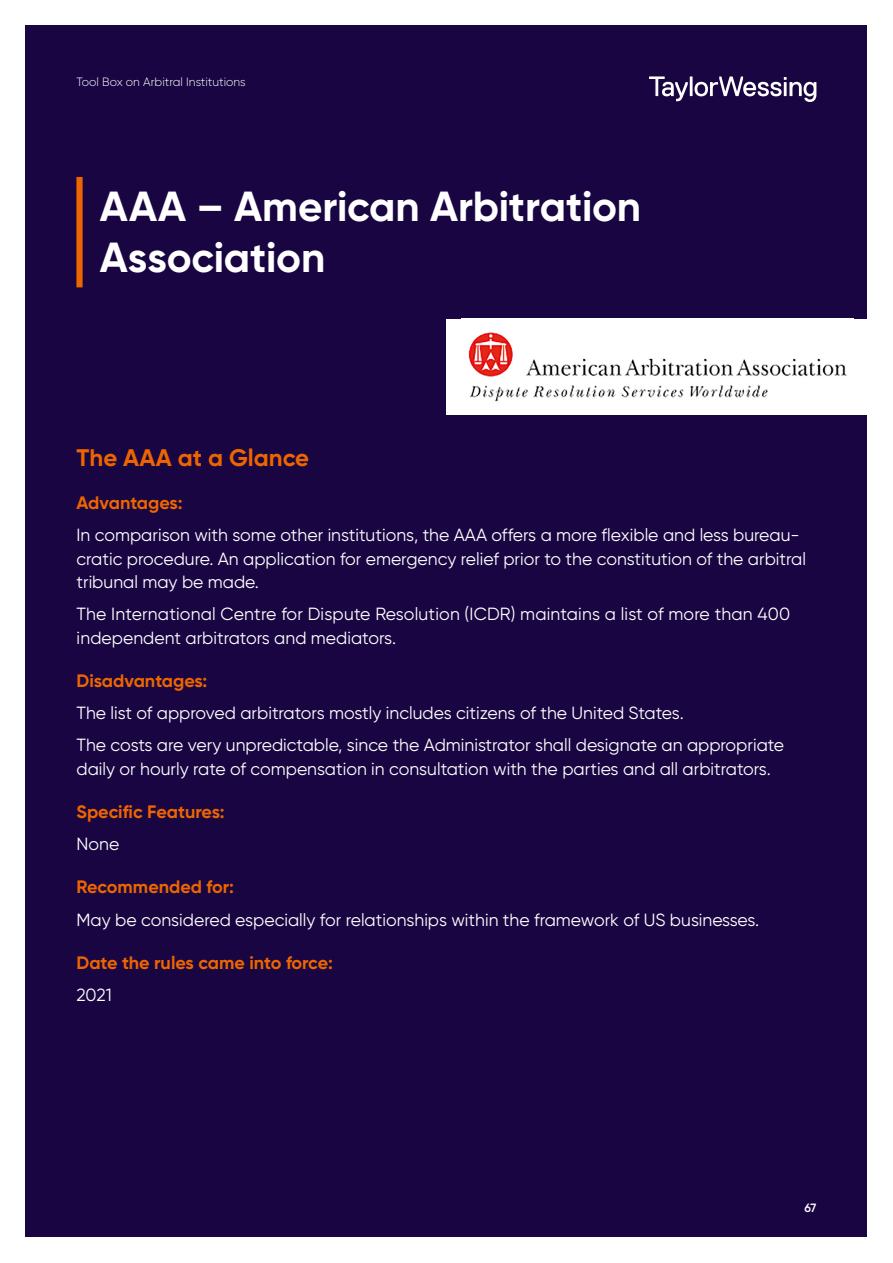
<style>
.page{position:relative;width:893px;height:1263px;background:#fff}
.page>*{position:absolute;margin:0;border:0;box-sizing:border-box;transform-origin:0 0}
.t1{font:700 42px/51px "Gilroy";letter-spacing:-.005em;color:#fff}
.t2{font:700 24px "Gilroy";color:#ec6500}
.t3{font:700 18px "Gilroy";color:#ec6500}
.t4{font:17.7px/23.5px "Gilroy";color:#fff}
.t5{font:300 12px "Gilroy";color:#fff}
.t6{font:600 12px "Gilroy";color:#fff}
</style>
<div class="page">
<div style="left:26px;top:26px;width:841px;height:1211px;background:#180542"></div>
<svg style="left:649px;top:77px;width:167px;height:25px"></svg>
<div style="left:76px;top:177px;width:7px;height:110px;background:#ec6500"></div>
<div style="left:446px;top:319px;width:422px;height:96px;background:#fff"></div>
<img style="left:468px;top:332px;width:379px;height:70px">
<p class="t5" style="left:77px;top:75px;width:171px">Tool Box on Arbitral Institutions</p>
<h1 class="t1" style="left:100px;top:180px;width:543px">AAA – American Arbitration<br>Association</h1>
<h2 class="t2" style="left:77px;top:442px;width:234px">The AAA at a Glance</h2>
<p class="t3" style="left:77px;top:491px;width:108px">Advantages:</p>
<p class="t4" style="left:77px;top:523px;width:731px">In comparison with some other institutions, the AAA offers a more flexible and less bureau&shy;cratic procedure. An application for emergency relief prior to the constitution of the arbitral tribunal may be made.</p>
<p class="t4" style="left:77px;top:602px;width:715px">The International Centre for Dispute Resolution (ICDR) maintains a list of more than 400 independent arbitrators and mediators.</p>
<p class="t3" style="left:77px;top:670px;width:132px">Disadvantages:</p>
<p class="t4" style="left:77px;top:697px;width:709px;line-height:32.1px">The list of approved arbitrators mostly includes citizens of the United States.<br>The costs are very unpredictable, since the Administrator shall designate an appropriate</p>
<p class="t4" style="left:77px;top:757px;width:696px">daily or hourly rate of compensation in consultation with the parties and all arbitrators.</p>
<p class="t3" style="left:77px;top:801px;width:150px">Specific Features:</p>
<p class="t4" style="left:77px;top:832px;width:44px">None</p>
<p class="t3" style="left:77px;top:876px;width:159px">Recommended for:</p>
<p class="t4" style="left:77px;top:907px;width:684px">May be considered especially for relationships within the framework of US businesses.</p>
<p class="t3" style="left:77px;top:951px;width:258px">Date the rules came into force:</p>
<p class="t4" style="left:77px;top:983px;width:37px">2021</p>
<p class="t6" style="left:804px;top:1200px;width:14px">67</p>
</div>
